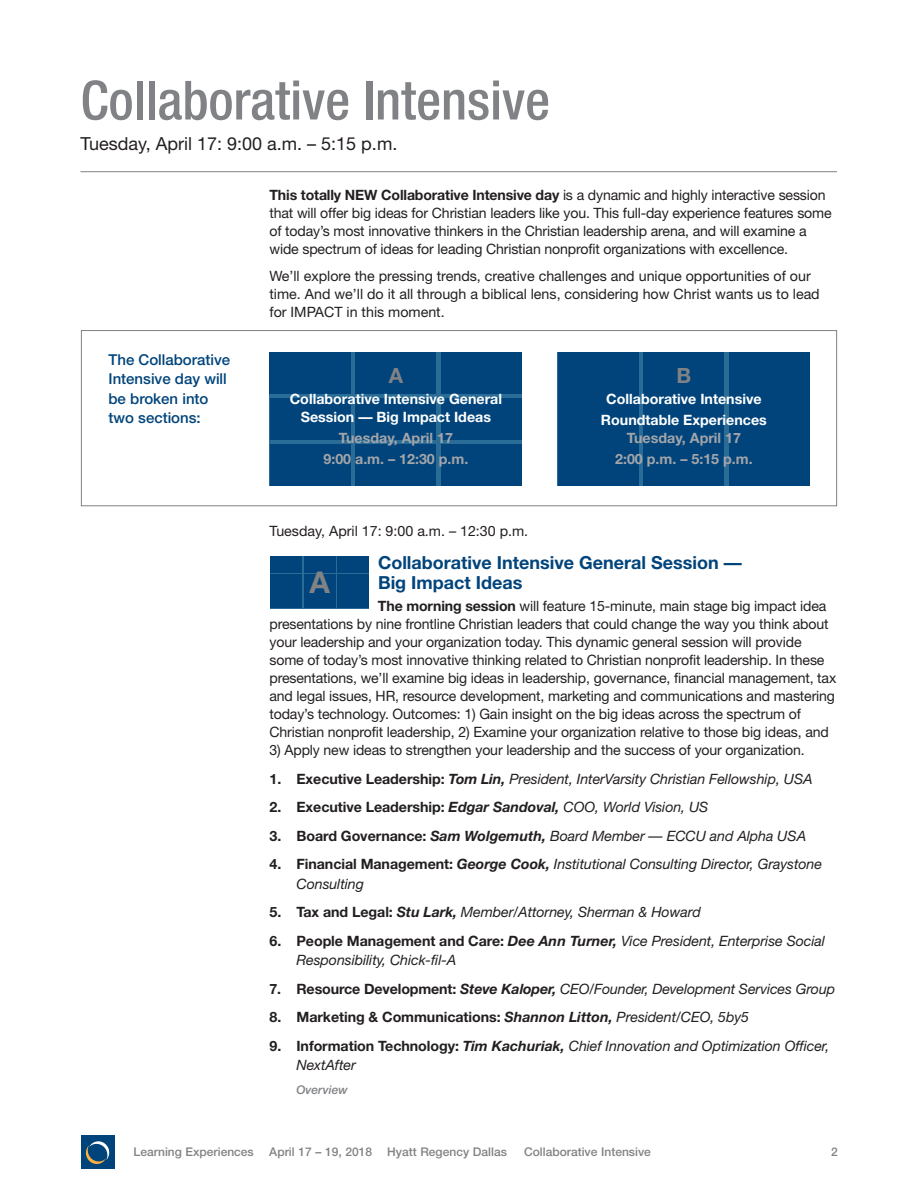
<style>
.page{position:relative;width:918px;height:1188px;background:#fff}
.page>*{position:absolute;margin:0;border:0;box-sizing:border-box;transform-origin:0 0}
.t1{font:500 condensed 54px "Helvetica Neue";color:#808285}
.t2{font:700 30px "Helvetica Neue";color:#808285}
.t3{font:700 21px "Helvetica Neue";color:#808285}
.t4{font:700 18px/19.5px "Helvetica Neue";color:#00447b}
.t5{font:18px "Helvetica Neue";color:#231f20}
.t6{font:500 15px/19.5px "Helvetica Neue";color:#00447b}
.t7{font:14.25px/18px "Helvetica Neue";letter-spacing:-.01em;color:#231f20}
.t8{font:italic 14.25px/19.5px "Helvetica Neue";letter-spacing:-.005em;color:#231f20}
.t9{font:700 14.25px "Helvetica Neue";letter-spacing:-.005em;color:#231f20}
.t10{font:700 14.25px/21px "Helvetica Neue";color:#fff;text-align:center}
.t11{font:700 14.25px/21px "Helvetica Neue";color:#a4a5a9;text-align:center}
.t12{font:500 12px "Helvetica Neue";color:#808285}
.t13{font:italic 500 12px "Helvetica Neue";color:#808285}
.s1{font-weight:700}
.s2{font-weight:700;font-style:normal}
.s3{font-style:italic}
.s4{font-weight:400;font-style:italic}
</style>
<div class="page">
<hr style="left:81px;top:171px;width:756px;height:1px;background:#808285">
<div style="left:81px;top:1135px;width:33px;height:34px;background:#00447b"></div>
<svg style="left:86px;top:1141px;width:24px;height:23px"></svg>
<div style="left:81px;top:330px;width:756px;height:176px;border:1px solid #808285"></div>
<div style="left:270px;top:352px;width:252px;height:134px;background:#296c96"></div>
<div style="left:270px;top:352px;width:81px;height:42px;background:#00447b"></div>
<div style="left:270px;top:444px;width:81px;height:42px;background:#00447b"></div>
<div style="left:270px;top:398px;width:81px;height:42px;background:#00447b"></div>
<div style="left:356px;top:352px;width:80px;height:42px;background:#00447b"></div>
<div style="left:356px;top:444px;width:80px;height:42px;background:#00447b"></div>
<div style="left:356px;top:398px;width:80px;height:42px;background:#00447b"></div>
<div style="left:441px;top:352px;width:81px;height:42px;background:#00447b"></div>
<div style="left:441px;top:444px;width:81px;height:42px;background:#00447b"></div>
<div style="left:441px;top:398px;width:81px;height:42px;background:#00447b"></div>
<div style="left:558px;top:352px;width:252px;height:134px;background:#296c96"></div>
<div style="left:558px;top:352px;width:81px;height:117px;background:#00447b"></div>
<div style="left:558px;top:444px;width:81px;height:42px;background:#00447b"></div>
<div style="left:644px;top:352px;width:80px;height:111px;background:#00447b"></div>
<div style="left:644px;top:444px;width:80px;height:42px;background:#00447b"></div>
<div style="left:729px;top:352px;width:81px;height:117px;background:#00447b"></div>
<div style="left:729px;top:444px;width:81px;height:42px;background:#00447b"></div>
<svg style="left:270px;top:556px;width:99px;height:52px"></svg>
<div style="left:270px;top:556px;width:32px;height:16px;background:#00447b"></div>
<div style="left:270px;top:592px;width:32px;height:16px;background:#00447b"></div>
<div style="left:270px;top:574px;width:32px;height:16px;background:#00447b"></div>
<div style="left:304px;top:556px;width:31px;height:16px;background:#00447b"></div>
<div style="left:304px;top:592px;width:31px;height:16px;background:#00447b"></div>
<div style="left:304px;top:574px;width:31px;height:16px;background:#00447b"></div>
<div style="left:337px;top:556px;width:32px;height:16px;background:#00447b"></div>
<div style="left:337px;top:592px;width:32px;height:16px;background:#00447b"></div>
<div style="left:337px;top:574px;width:32px;height:16px;background:#00447b"></div>
<h1 class="t1" style="left:81px;top:81px;width:471px">Collaborative Intensive</h1>
<p class="t5" style="left:81px;top:137px;width:318px">Tuesday, April 17: 9:00 a.m. – 5:15 p.m.</p>
<p class="t7" style="left:269px;top:188px;width:564px"><span class="s1">This totally NEW Collaborative Intensive day</span> is a dynamic and highly interactive session that will offer big ideas for Christian leaders like you. This full-day experience features some of today’s most innovative thinkers in the Christian leadership arena, and will examine a wide spectrum of ideas for leading Christian nonprofit organizations with excellence.</p>
<p class="t7" style="left:269px;top:269px;width:552px">We’ll explore the pressing trends, creative challenges and unique opportunities of our time. And we’ll do it all through a biblical lens, considering how Christ wants us to lead for IMPACT in this moment.</p>
<p class="t6" style="left:109px;top:351px;width:123px">The Collaborative<br>Intensive day will be broken into two sections:</p>
<h3 class="t3" style="left:389px;top:368px;width:16px">A</h3>
<p class="t10" style="left:290px;top:391px;width:214px;line-height:18px">Collaborative Intensive General<br>Session — Big Impact Ideas</p>
<p class="t11" style="left:323px;top:429px;width:146px">Tuesday, April 17<br>9:00 a.m. – 12:30 p.m.</p>
<h3 class="t3" style="left:677px;top:368px;width:16px">B</h3>
<p class="t10" style="left:601px;top:390px;width:167px">Collaborative Intensive<br>Roundtable Experiences</p>
<p class="t11" style="left:615px;top:429px;width:139px">Tuesday, April 17<br>2:00 p.m. – 5:15 p.m.</p>
<p class="t7" style="left:269px;top:524px;width:260px">Tuesday, April 17: 9:00 a.m. – 12:30 p.m.</p>
<p class="t4" style="left:378px;top:555px;width:365px">Collaborative Intensive General Session —<br>Big Impact Ideas</p>
<p class="t7" style="left:269px;top:599px;width:568px;text-indent:109px"><span class="s1">The morning session</span> will feature 15-minute, main stage big impact idea presentations by nine frontline Christian leaders that could change the way you think about your leadership and your organization today. This dynamic general session will provide some of today’s most innovative thinking related to Christian nonprofit leadership. In these presentations, we’ll examine big ideas in leadership, governance, financial management, tax and legal issues, HR, resource development, marketing and communications and mastering today’s technology. Outcomes: 1) Gain insight on the big ideas across the spectrum of Christian nonprofit leadership, 2) Examine your organization relative to those big ideas, and</p>
<p class="t7" style="left:269px;top:743px;width:537px">3) Apply new ideas to strengthen your leadership and the success of your organization.</p>
<p class="t8" style="left:270px;top:770px;width:545px"><span class="s2">1. Executive Leadership:</span> <span class="s1">Tom Lin,</span> President, InterVarsity Christian Fellowship, USA</p>
<p class="t9" style="left:270px;top:802px;width:441px">2. Executive Leadership: <span class="s3">Edgar Sandoval,</span> <span class="s4">COO, World Vision, US</span></p>
<p class="t8" style="left:270px;top:827px;width:538px"><span class="s2">3. Board Governance:</span> <span class="s1">Sam Wolgemuth,</span> Board Member — ECCU and Alpha USA</p>
<p class="t8" style="left:297px;top:856px;width:527px;text-indent:-27px"><span class="s2">4. Financial Management:</span> <span class="s1">George Cook,</span> Institutional Consulting Director, Graystone<br>Consulting</p>
<p class="t8" style="left:270px;top:904px;width:433px"><span class="s2">5. Tax and Legal:</span> <span class="s1">Stu Lark,</span> Member/Attorney, Sherman &amp; Howard</p>
<p class="t8" style="left:297px;top:932px;width:530px;text-indent:-27px"><span class="s2">6. People Management and Care:</span> <span class="s1">Dee Ann Turner,</span> Vice President, Enterprise Social<br>Responsibility, Chick-fil-A</p>
<p class="t8" style="left:270px;top:980px;width:567px"><span class="s2">7. Resource Development:</span> <span class="s1">Steve Kaloper,</span> CEO/Founder, Development Services Group</p>
<p class="t9" style="left:270px;top:1012px;width:481px">8. Marketing &amp; Communications: <span class="s3">Shannon Litton,</span> <span class="s4">President/CEO, 5by5</span></p>
<p class="t8" style="left:297px;top:1037px;width:534px;text-indent:-27px"><span class="s2">9. Information Technology:</span> <span class="s1">Tim Kachuriak,</span> Chief Innovation and Optimization Officer,<br>NextAfter</p>
<p class="t13" style="left:297px;top:1086px;width:53px">Overview</p>
<h2 class="t2" style="left:310px;top:572px;width:22px">A</h2>
<p class="t12" style="left:134px;top:1148px;width:122px">Learning Experiences</p>
<p class="t12" style="left:269px;top:1148px;width:104px">April 17 – 19, 2018</p>
<p class="t12" style="left:387px;top:1148px;width:121px">Hyatt Regency Dallas</p>
<p class="t12" style="left:524px;top:1148px;width:128px">Collaborative Intensive</p>
<p class="t12" style="left:831px;top:1148px;width:8px">2</p>
</div>
